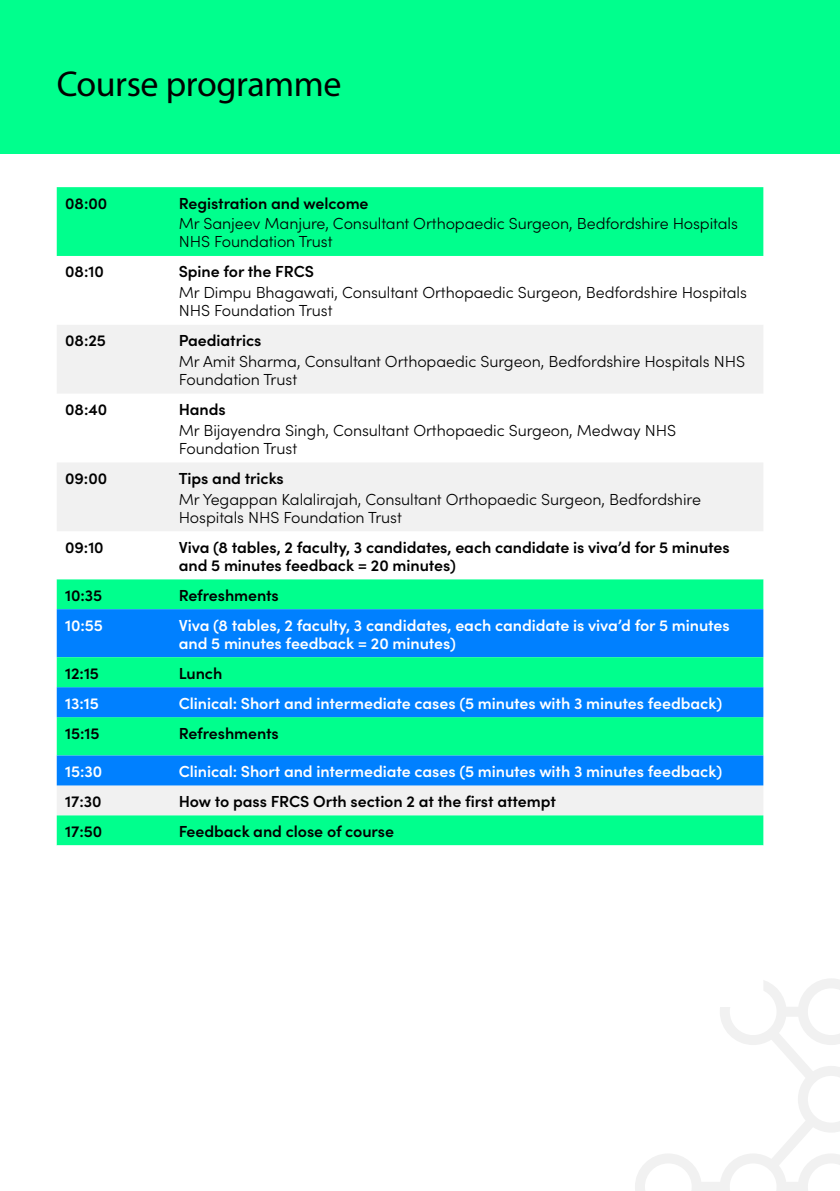
<style>
.page{position:relative;width:840px;height:1191px;background:#fff}
.page>*{position:absolute;margin:0;border:0;box-sizing:border-box;transform-origin:0 0}
.H2_-_Black{font:36px "Myriad Pro";letter-spacing:-.015em;color:#000}
.P_-_Black___Table_Only{font:300 16px/18px "Sofia Pro";letter-spacing:-.005em;color:#000}
.P_-_Black___Table_Only-2{font:600 16px/18px "Sofia Pro";letter-spacing:-.005em;color:#000}
.P_-_Black___Table_Only-3{font:600 16px/18px "Sofia Pro";letter-spacing:-.005em;color:#fff}
.P_-_White___Table_Only{font:300 16px/18px "Sofia Pro";letter-spacing:-.005em;color:#000}
.P_-_White___Table_Only-2{font:600 16px "Sofia Pro";letter-spacing:-.005em;color:#000}
</style>
<div class="page">
<svg style="left:635px;top:979px;width:204px;height:212px"></svg>
<div style="left:0;top:0;width:839px;height:153px;background:#00ff8d"></div>
<div style="left:57px;top:187px;width:706px;height:69px;background:#00ff8d"></div>
<svg style="left:635px;top:979px;width:128px;height:28px"></svg>
<svg style="left:57px;top:325px;width:706px;height:284px"></svg>
<div style="left:57px;top:462px;width:706px;height:69px;background:#f1f1f1"></div>
<div style="left:57px;top:609px;width:706px;height:48px;background:#0080ff"></div>
<svg style="left:57px;top:657px;width:706px;height:188px;fill:#00ff8d"></svg>
<svg style="left:57px;top:845px;width:706px;height:1px"></svg>
<p class="H2_-_Black" style="left:57px;top:62px;width:286px">Course programme</p>
<p class="P_-_Black___Table_Only-2" style="left:65px;top:193px;width:43px">08:00</p>
<p class="P_-_Black___Table_Only-2" style="left:179px;top:193px;width:191px">Registration and welcome</p>
<p class="P_-_Black___Table_Only" style="left:179px;top:214px;width:560px">Mr Sanjeev Manjure, Consultant Orthopaedic Surgeon, Bedfordshire Hospitals<br>NHS Foundation Trust</p>
<p class="P_-_Black___Table_Only-2" style="left:65px;top:262px;width:40px">08:10</p>
<p class="P_-_White___Table_Only-2" style="left:179px;top:260px;width:137px">Spine for the FRCS</p>
<p class="P_-_White___Table_Only" style="left:179px;top:283px;width:569px">Mr Dimpu Bhagawati, Consultant Orthopaedic Surgeon, Bedfordshire Hospitals<br>NHS Foundation Trust</p>
<p class="P_-_Black___Table_Only-2" style="left:65px;top:330px;width:42px">08:25</p>
<p class="P_-_Black___Table_Only-2" style="left:179px;top:330px;width:84px">Paediatrics</p>
<p class="P_-_Black___Table_Only" style="left:179px;top:351px;width:567px">Mr Amit Sharma, Consultant Orthopaedic Surgeon, Bedfordshire Hospitals NHS<br>Foundation Trust</p>
<p class="P_-_Black___Table_Only-2" style="left:65px;top:399px;width:43px">08:40</p>
<p class="P_-_Black___Table_Only-2" style="left:179px;top:399px;width:48px">Hands</p>
<p class="P_-_Black___Table_Only" style="left:179px;top:420px;width:498px">Mr Bijayendra Singh, Consultant Orthopaedic Surgeon, Medway NHS<br>Foundation Trust</p>
<p class="P_-_Black___Table_Only-2" style="left:65px;top:468px;width:43px">09:00</p>
<p class="P_-_Black___Table_Only-2" style="left:179px;top:468px;width:106px">Tips and tricks</p>
<p class="P_-_Black___Table_Only" style="left:179px;top:489px;width:523px">Mr Yegappan Kalalirajah, Consultant Orthopaedic Surgeon, Bedfordshire<br>Hospitals NHS Foundation Trust</p>
<p class="P_-_Black___Table_Only-2" style="left:65px;top:537px;width:40px">09:10</p>
<p class="P_-_Black___Table_Only-2" style="left:179px;top:537px;width:552px">Viva (8 tables, 2 faculty, 3 candidates, each candidate is viva’d for 5 minutes and 5 minutes feedback = 20 minutes)</p>
<p class="P_-_Black___Table_Only-2" style="left:65px;top:585px;width:39px">10:35</p>
<p class="P_-_Black___Table_Only-2" style="left:179px;top:585px;width:101px">Refreshments</p>
<p class="P_-_Black___Table_Only-3" style="left:65px;top:615px;width:39px">10:55</p>
<p class="P_-_Black___Table_Only-3" style="left:179px;top:615px;width:552px">Viva (8 tables, 2 faculty, 3 candidates, each candidate is viva’d for 5 minutes and 5 minutes feedback = 20 minutes)</p>
<p class="P_-_Black___Table_Only-2" style="left:65px;top:663px;width:35px">12:15</p>
<p class="P_-_Black___Table_Only-2" style="left:179px;top:663px;width:45px">Lunch</p>
<p class="P_-_Black___Table_Only-3" style="left:65px;top:693px;width:35px">13:15</p>
<p class="P_-_Black___Table_Only-3" style="left:179px;top:693px;width:544px">Clinical: Short and intermediate cases (5 minutes with 3 minutes feedback)</p>
<p class="P_-_Black___Table_Only-2" style="left:65px;top:723px;width:36px">15:15</p>
<p class="P_-_Black___Table_Only-2" style="left:179px;top:723px;width:101px">Refreshments</p>
<p class="P_-_Black___Table_Only-3" style="left:65px;top:761px;width:39px">15:30</p>
<p class="P_-_Black___Table_Only-3" style="left:179px;top:761px;width:544px">Clinical: Short and intermediate cases (5 minutes with 3 minutes feedback)</p>
<p class="P_-_Black___Table_Only-2" style="left:65px;top:791px;width:38px">17:30</p>
<p class="P_-_Black___Table_Only-2" style="left:179px;top:791px;width:378px">How to pass FRCS Orth section 2 at the first attempt</p>
<p class="P_-_Black___Table_Only-2" style="left:65px;top:821px;width:38px">17:50</p>
<p class="P_-_Black___Table_Only-2" style="left:179px;top:821px;width:217px">Feedback and close of course</p>
</div>
